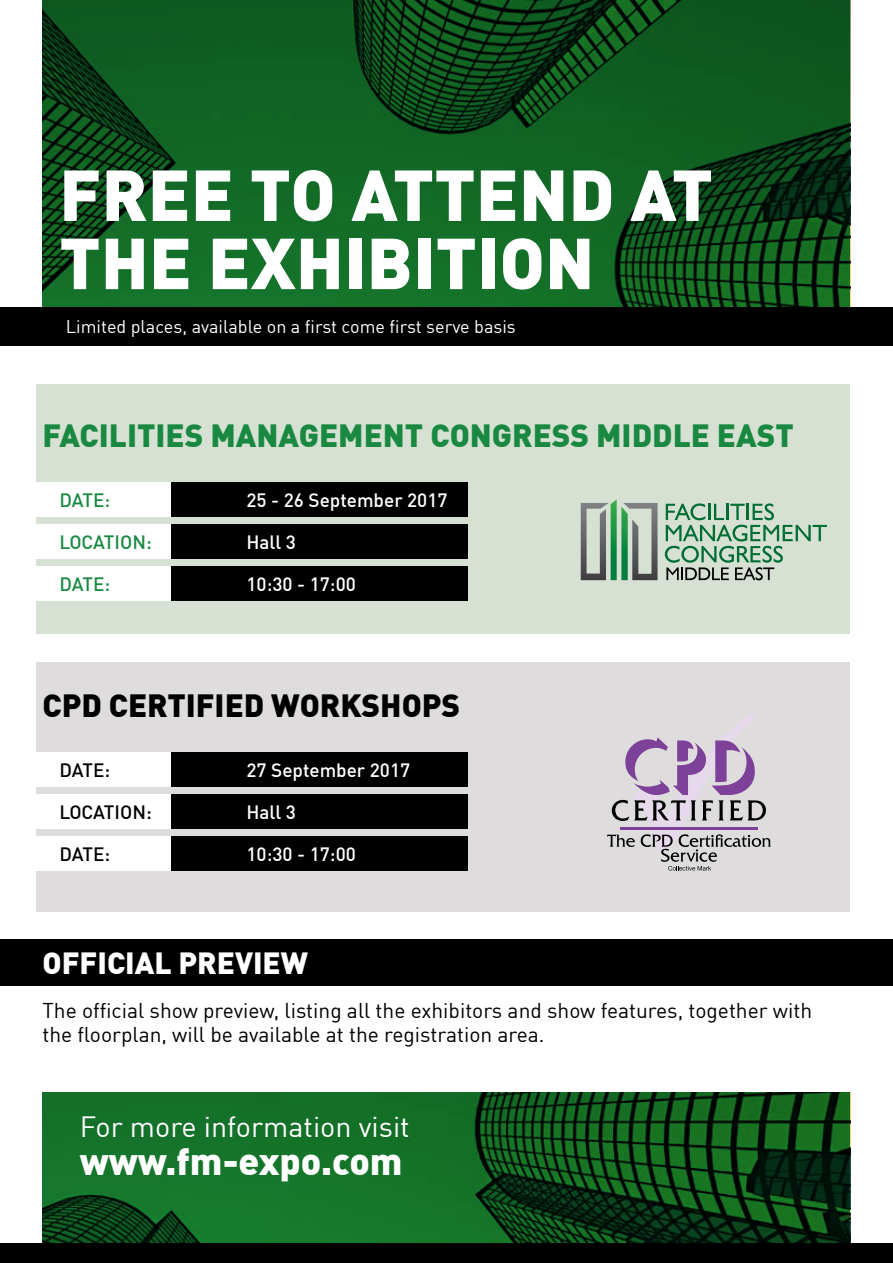
<style>
.page{position:relative;width:893px;height:1263px;background:#fff}
.page>*{position:absolute;margin:0;border:0;box-sizing:border-box;transform-origin:0 0}
.t1{font:900 70.8px/68.2px "DIN Offc";color:#fff}
.t2{font:900 37.35px "DIN Offc";color:#fff}
.t3{font:900 31.5px "DIN Offc";color:#198942}
.t4{font:900 31.5px "DIN Offc";color:#000}
.t5{font:900 30px "DIN Offc";color:#fff}
.t6{font:28.65px "DIN Offc";color:#fff}
.t7{font:21px/24px "DIN Offc";color:#000}
.t8{font:500 18.9px "DIN Offc";color:#fff}
.t9{font:500 18.9px "DIN Offc";letter-spacing:-.01em;color:#198942}
.t10{font:500 18.9px "DIN Offc";letter-spacing:-.01em;color:#000}
.t11{font:18px "DIN Offc";color:#fff}
</style>
<div class="page">
<svg style="left:43px;top:1092px;width:807px;height:152px;background:#0f591f"></svg>
<div style="left:36px;top:662px;width:814px;height:250px;background:#dedcdc"></div>
<div style="left:36px;top:385px;width:814px;height:249px;background:#d6e1d3"></div>
<svg style="left:43px;top:0;width:807px;height:308px;background:#0e571f"></svg>
<div style="left:0;top:308px;width:893px;height:38px;background:#000"></div>
<div style="left:170px;top:482px;width:298px;height:35px;background:#000"></div>
<div style="left:170px;top:752px;width:298px;height:35px;background:#000"></div>
<div style="left:170px;top:524px;width:298px;height:35px;background:#000"></div>
<div style="left:170px;top:794px;width:298px;height:35px;background:#000"></div>
<div style="left:170px;top:566px;width:298px;height:35px;background:#000"></div>
<div style="left:170px;top:836px;width:298px;height:35px;background:#000"></div>
<div style="left:0;top:482px;width:170px;height:35px;background:#fff"></div>
<div style="left:0;top:752px;width:170px;height:35px;background:#fff"></div>
<div style="left:0;top:524px;width:170px;height:35px;background:#fff"></div>
<div style="left:0;top:794px;width:170px;height:35px;background:#fff"></div>
<div style="left:0;top:566px;width:170px;height:35px;background:#fff"></div>
<div style="left:0;top:836px;width:170px;height:35px;background:#fff"></div>
<svg style="left:665px;top:503px;width:162px;height:77px"></svg>
<svg style="left:581px;top:499px;width:76px;height:81px"></svg>
<div style="left:0;top:940px;width:893px;height:46px;background:#000"></div>
<svg style="left:607px;top:713px;width:164px;height:157px"></svg>
<div style="left:0;top:1244px;width:893px;height:19px;background:#000"></div>
<h1 class="t1" style="left:59px;top:157px;width:655px">FREE TO ATTEND AT<br>THE EXHIBITION</h1>
<p class="t11" style="left:66px;top:315px;width:451px">Limited places, available on a first come first serve basis</p>
<h3 class="t3" style="left:43px;top:415px;width:753px">FACILITIES MANAGEMENT CONGRESS MIDDLE EAST</h3>
<p class="t9" style="left:59px;top:488px;width:52px">DATE:</p>
<p class="t8" style="left:247px;top:488px;width:203px">25 - 26 September 2017</p>
<p class="t9" style="left:59px;top:530px;width:94px">LOCATION:</p>
<p class="t8" style="left:247px;top:530px;width:51px">Hall 3</p>
<p class="t9" style="left:59px;top:572px;width:52px">DATE:</p>
<p class="t8" style="left:247px;top:572px;width:111px">10:30 - 17:00</p>
<h3 class="t4" style="left:43px;top:685px;width:419px">CPD CERTIFIED WORKSHOPS</h3>
<p class="t10" style="left:59px;top:758px;width:52px">DATE:</p>
<p class="t8" style="left:247px;top:758px;width:165px">27 September 2017</p>
<p class="t10" style="left:59px;top:800px;width:94px">LOCATION:</p>
<p class="t8" style="left:247px;top:800px;width:51px">Hall 3</p>
<p class="t10" style="left:59px;top:842px;width:52px">DATE:</p>
<p class="t8" style="left:247px;top:842px;width:111px">10:30 - 17:00</p>
<h3 class="t5" style="left:43px;top:943px;width:267px">OFFICIAL PREVIEW</h3>
<p class="t7" style="left:42px;top:998px;width:771px">The official show preview, listing all the exhibitors and show features, together with the floorplan, will be available at the registration area.</p>
<h3 class="t6" style="left:80px;top:1108px;width:332px">For more information visit</h3>
<h2 class="t2" style="left:80px;top:1136px;width:324px">www.fm-expo.com</h2>
</div>
